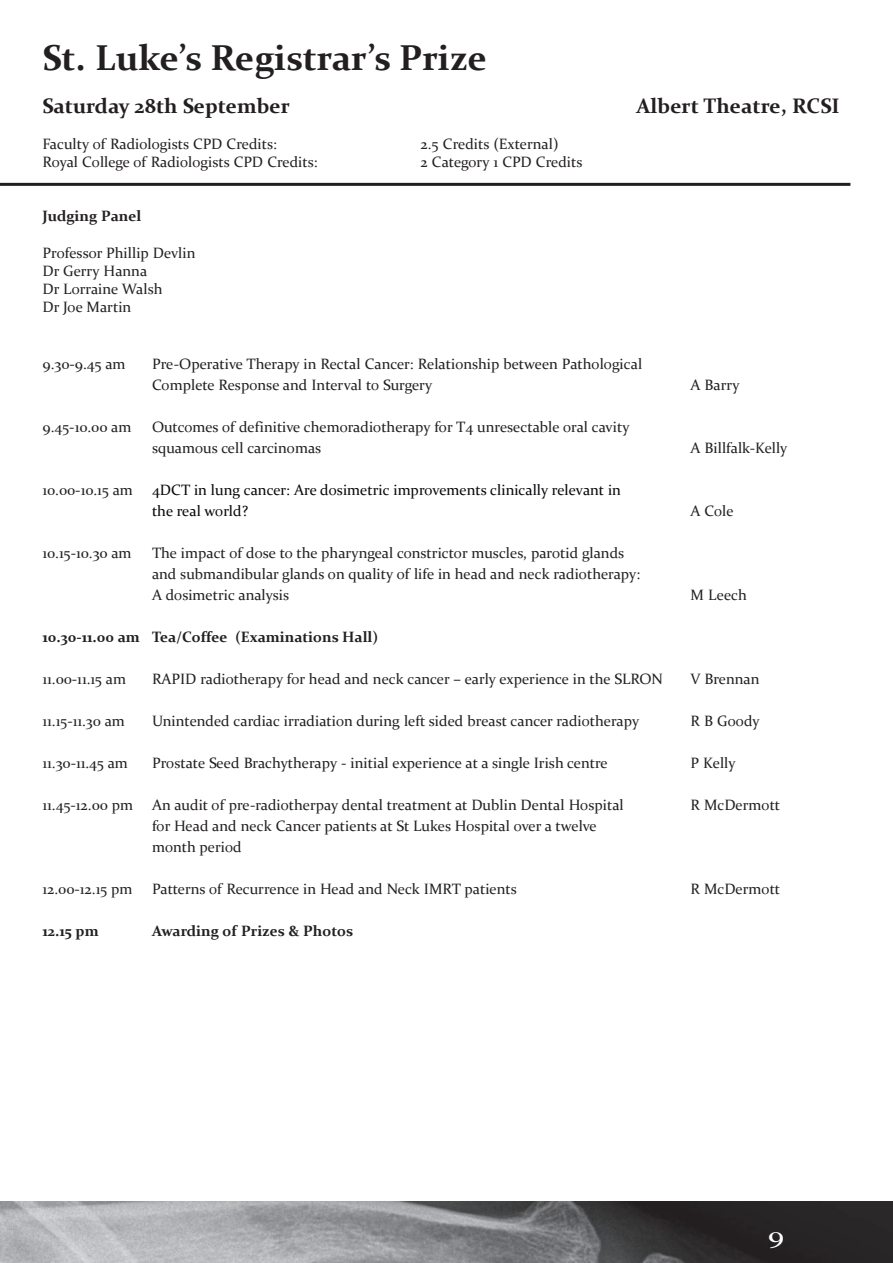
<style>
.page{position:relative;width:893px;height:1263px;background:#fff}
.page>*{position:absolute;margin:0;border:0;box-sizing:border-box;transform-origin:0 0}
.t1{font:700 36px "Constantia";color:#231f20}
.t2{font:24px "Constantia";color:#fff;scale:1.25 1}
.t3{font:700 21px "Constantia";color:#231f20}
.t4{font:15px/21px "Constantia";color:#231f20}
.t5{font:700 15px "Constantia";color:#231f20}
.t6{font:15px/21px "Constantia";color:#08070b}
</style>
<div class="page">
<hr style="left:0;top:183px;width:850px;height:3px;background:#231f20">
<img style="left:0;top:1202px;width:893px;height:61px">
<h1 class="t1" style="left:43px;top:32px;width:446px">St. Luke’s Registrar’s Prize</h1>
<h3 class="t3" style="left:43px;top:91px;width:249px">Saturday 28th September</h3>
<h3 class="t3" style="left:637px;top:91px;width:205px">Albert Theatre, RCSI</h3>
<p class="t4" style="left:43px;top:133px;width:236px">Faculty of Radiologists CPD Credits:</p>
<p class="t4" style="left:421px;top:133px;width:139px">2.5 Credits (External)</p>
<p class="t4" style="left:43px;top:151px;width:277px">Royal College of Radiologists CPD Credits:</p>
<p class="t4" style="left:421px;top:151px;width:163px">2 Category 1 CPD Credits</p>
<p class="t5" style="left:43px;top:206px;width:100px">Judging Panel</p>
<p class="t4" style="left:43px;top:243px;width:154px;line-height:18.1px">Professor Phillip Devlin<br>Dr Gerry Hanna<br>Dr Lorraine Walsh<br>Dr Joe Martin</p>
<p class="t4" style="left:43px;top:353px;width:85px">9.30-9.45 am</p>
<p class="t4" style="left:152px;top:353px;width:492px">Pre-Operative Therapy in Rectal Cancer: Relationship between Pathological<br>Complete Response and Interval to Surgery</p>
<p class="t4" style="left:43px;top:416px;width:90px">9.45-10.00 am</p>
<p class="t4" style="left:152px;top:416px;width:479px">Outcomes of definitive chemoradiotherapy for T4 unresectable oral cavity squamous cell carcinomas</p>
<p class="t4" style="left:43px;top:479px;width:92px">10.00-10.15 am</p>
<p class="t6" style="left:152px;top:479px;width:470px">4DCT in lung cancer: Are dosimetric improvements clinically relevant in the real world?</p>
<p class="t4" style="left:43px;top:542px;width:91px">10.15-10.30 am</p>
<p class="t4" style="left:152px;top:542px;width:490px">The impact of dose to the pharyngeal constrictor muscles, parotid glands and submandibular glands on quality of life in head and neck radiotherapy:<br>A dosimetric analysis</p>
<p class="t4" style="left:691px;top:374px;width:51px">A Barry</p>
<p class="t4" style="left:691px;top:437px;width:98px">A Billfalk-Kelly</p>
<p class="t4" style="left:691px;top:500px;width:45px">A Cole</p>
<p class="t4" style="left:691px;top:584px;width:58px">M Leech</p>
<p class="t5" style="left:43px;top:626px;width:337px">10.30-11.00 am Tea/Coffee (Examinations Hall)</p>
<p class="t4" style="left:43px;top:668px;width:85px">11.00-11.15 am</p>
<p class="t4" style="left:152px;top:668px;width:512px">RAPID radiotherapy for head and neck cancer – early experience in the SLRON</p>
<p class="t4" style="left:691px;top:668px;width:70px">V Brennan</p>
<p class="t4" style="left:43px;top:710px;width:84px">11.15-11.30 am</p>
<p class="t4" style="left:152px;top:710px;width:489px">Unintended cardiac irradiation during left sided breast cancer radiotherapy</p>
<p class="t4" style="left:691px;top:710px;width:71px">R B Goody</p>
<p class="t4" style="left:43px;top:752px;width:87px">11.30-11.45 am</p>
<p class="t4" style="left:152px;top:752px;width:457px">Prostate Seed Brachytherapy - initial experience at a single Irish centre</p>
<p class="t4" style="left:691px;top:752px;width:47px">P Kelly</p>
<p class="t4" style="left:43px;top:794px;width:92px">11.45-12.00 pm</p>
<p class="t4" style="left:152px;top:794px;width:473px">An audit of pre-radiotherpay dental treatment at Dublin Dental Hospital</p>
<p class="t4" style="left:691px;top:794px;width:91px">R McDermott</p>
<p class="t4" style="left:152px;top:815px;width:446px">for Head and neck Cancer patients at St Lukes Hospital over a twelve month period</p>
<p class="t4" style="left:43px;top:878px;width:92px">12.00-12.15 pm</p>
<p class="t4" style="left:152px;top:878px;width:366px">Patterns of Recurrence in Head and Neck IMRT patients</p>
<p class="t4" style="left:691px;top:878px;width:91px">R McDermott</p>
<p class="t5" style="left:43px;top:920px;width:58px">12.15 pm</p>
<p class="t5" style="left:152px;top:920px;width:202px">Awarding of Prizes &amp; Photos</p>
<h2 class="t2" style="left:768px;top:1219px;width:15px">9</h2>
</div>
